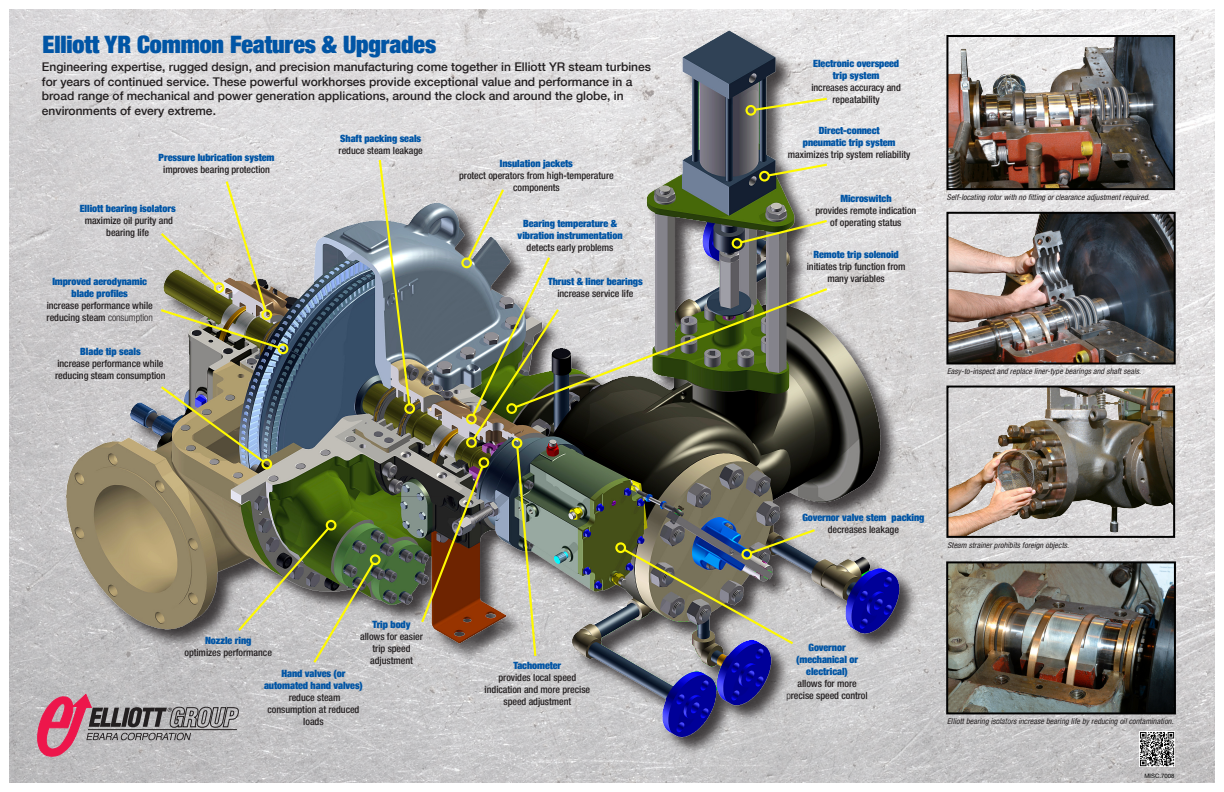
<style>
.page{position:relative;width:1224px;height:792px;background:#fff}
.page>*{position:absolute;margin:0;border:0;box-sizing:border-box;transform-origin:0 0}
.t1{font:900 condensed 24px "Helvetica Neue LT Com";letter-spacing:-.005em;color:#0155a5}
.BODY_TEXT{font:500 12px/14.4px "Helvetica Neue";color:#231f20}
.t2{font:500 condensed 10px/12px "Helvetica Neue LT Com";letter-spacing:-.005em;color:#231f20;text-align:center}
.t3{font:900 condensed 10px/12px "Helvetica Neue LT Com";letter-spacing:-.005em;color:#0155a5;text-align:center}
.t4{font:italic condensed 8px "Helvetica Neue LT Com";letter-spacing:.01em;color:#231f20}
.t5{font:6px "Helvetica Neue LT Com";color:#000}
.s1{font-weight:900;color:#0155a5}
.s2{font-weight:300}
.s3{font-weight:500;color:#231f20}
</style>
<div class="page">
<img style="left:9px;top:9px;width:1206px;height:774px">
<img style="left:58px;top:16px;width:935px;height:751px">
<svg style="left:159px;top:179px;width:123px;height:171px;background:#b5b2a1"></svg>
<div style="left:278px;top:343px;width:10px;height:11px;border:2px solid #fffa00;border-radius:50%"></div>
<img style="left:159px;top:384px;width:107px;height:81px">
<div style="left:261px;top:459px;width:11px;height:10px;border:2px solid #fffa00;border-radius:50%"></div>
<div style="left:326px;top:520px;width:10px;height:11px;border:2px solid #fffa00;border-radius:50%"></div>
<svg style="left:236px;top:525px;width:140px;height:140px;background:#919784"></svg>
<div style="left:370px;top:554px;width:11px;height:11px;border:2px solid #fffa00;border-radius:50%"></div>
<svg style="left:377px;top:158px;width:35px;height:249px;background:#9ea59b"></svg>
<div style="left:404px;top:403px;width:11px;height:11px;border:2px solid #fffa00;border-radius:50%"></div>
<img style="left:419px;top:187px;width:142px;height:471px">
<div style="left:512px;top:438px;width:10px;height:11px;border:2px solid #fffa00;border-radius:50%"></div>
<svg style="left:513px;top:286px;width:317px;height:124px;background:#797e69"></svg>
<div style="left:506px;top:403px;width:11px;height:11px;border:2px solid #fffa00;border-radius:50%"></div>
<svg style="left:766px;top:162px;width:63px;height:16px"></svg>
<div style="left:759px;top:171px;width:11px;height:11px;border:2px solid #fffa00;border-radius:50%"></div>
<svg style="left:739px;top:218px;width:90px;height:27px;background:#858b67"></svg>
<div style="left:732px;top:238px;width:10px;height:11px;border:2px solid #fffa00;border-radius:50%"></div>
<svg style="left:753px;top:96px;width:76px;height:16px"></svg>
<div style="left:746px;top:105px;width:10px;height:11px;border:2px solid #fffa00;border-radius:50%"></div>
<div style="left:615px;top:542px;width:11px;height:11px;border:2px solid #fffa00;border-radius:50%"></div>
<img style="left:622px;top:527px;width:195px;height:119px">
<div style="left:741px;top:549px;width:11px;height:11px;border:2px solid #fffa00;border-radius:50%"></div>
<img style="left:949px;top:38px;width:223px;height:149px">
<div style="left:946px;top:35px;width:229px;height:155px;border:2px solid #000"></div>
<img style="left:949px;top:215px;width:224px;height:146px">
<div style="left:946px;top:212px;width:230px;height:152px;border:2px solid #000"></div>
<img style="left:949px;top:389px;width:223px;height:146px">
<div style="left:946px;top:386px;width:229px;height:152px;border:2px solid #000"></div>
<img style="left:949px;top:564px;width:224px;height:147px">
<div style="left:946px;top:561px;width:230px;height:153px;border:2px solid #000"></div>
<svg style="left:37px;top:694px;width:203px;height:63px;background:#b0939b"></svg>
<hr style="left:88px;top:729px;width:149px;height:1px;background:#231f20">
<img style="left:1139px;top:732px;width:35px;height:35px">
<p class="t1" style="left:42px;top:29px;width:395px">Elliott YR Common Features &amp; Upgrades</p>
<p class="BODY_TEXT" style="left:42px;top:59px;width:611px">Engineering expertise, rugged design, and precision manufacturing come together in Elliott YR steam turbines for years of continued service. These powerful workhorses provide exceptional value and performance in a broad range of mechanical and power generation applications, around the clock and around the globe, in environments of every extreme.</p>
<p class="t3" style="left:159px;top:151px;width:117px">Pressure lubrication system</p>
<p class="t2" style="left:163px;top:164px;width:108px">improves bearing protection</p>
<p class="t2" style="left:80px;top:203px;width:97px"><span class="s1">Elliott bearing isolators </span>maximize oil purity and bearing life</p>
<p class="t3" style="left:52px;top:275px;width:96px">Improved aerodynamic blade profiles</p>
<p class="t2" style="left:47px;top:299px;width:108px;text-align:left">increase performance while reducing steam <span class="s2">consumption</span></p>
<p class="t2" style="left:55px;top:346px;width:112px"><span class="s1">Blade tip seals<br></span>increase performance while reducing steam consumption</p>
<p class="t3" style="left:340px;top:133px;width:82px">Shaft packing seals</p>
<p class="t2" style="left:339px;top:145px;width:86px">reduce steam leakage</p>
<p class="t2" style="left:459px;top:157px;width:156px"><span class="s1">Insulation jackets<br></span>protect operators from high-temperature components</p>
<p class="t3" style="left:518px;top:217px;width:106px">Bearing temperature &amp; vibration instrumentation</p>
<p class="t2" style="left:527px;top:241px;width:88px">detects early problems</p>
<p class="t3" style="left:548px;top:275px;width:96px">Thrust &amp; liner bearings <span class="s3">increase service life</span></p>
<p class="t3" style="left:373px;top:618px;width:39px">Trip body</p>
<p class="t2" style="left:360px;top:630px;width:64px">allows for easier trip speed adjustment</p>
<p class="t3" style="left:205px;top:634px;width:48px">Nozzle ring</p>
<p class="t2" style="left:184px;top:646px;width:89px">optimizes performance</p>
<p class="t2" style="left:264px;top:668px;width:100px"><span class="s1">Hand valves (or automated hand valves) </span>reduce steam consumption at reduced loads</p>
<p class="t3" style="left:513px;top:659px;width:49px">Tachometer</p>
<p class="t2" style="left:485px;top:671px;width:107px">provides local speed indication and more precise speed adjustment</p>
<p class="t3" style="left:813px;top:57px;width:88px">Electronic overspeed trip system</p>
<p class="t2" style="left:811px;top:82px;width:91px">increases accuracy and repeatability</p>
<p class="t3" style="left:788px;top:124px;width:124px">Direct-connect<br>pneumatic trip system <span class="s3">maximizes trip system reliability</span></p>
<p class="t3" style="left:840px;top:192px;width:53px">Microswitch</p>
<p class="t2" style="left:815px;top:204px;width:102px">provides remote indication of operating status</p>
<p class="t3" style="left:813px;top:248px;width:87px">Remote trip solenoid</p>
<p class="t2" style="left:807px;top:261px;width:100px">initiates trip function from many variables</p>
<p class="t4" style="left:947px;top:193px;width:204px">Self-locating rotor with no fitting or clearance adjustment required.</p>
<p class="t4" style="left:947px;top:366px;width:195px">Easy-to-inspect and replace liner-type bearings and shaft seals.</p>
<p class="t3" style="left:802px;top:511px;width:124px">Governor valve stem packing <span class="s3">decreases leakage</span></p>
<p class="t4" style="left:947px;top:541px;width:123px">Steam strainer prohibits foreign objects.</p>
<p class="t3" style="left:796px;top:642px;width:63px">Governor (mechanical or electrical)</p>
<p class="t2" style="left:786px;top:678px;width:83px">allows for more <span class="s2">p</span>recise speed control</p>
<p class="t4" style="left:947px;top:717px;width:228px">Elliott bearing isolators increase bearing life by reducing oil contamination.</p>
<p class="t5" style="left:1144px;top:772px;width:32px">MISC.7008</p>
</div>
